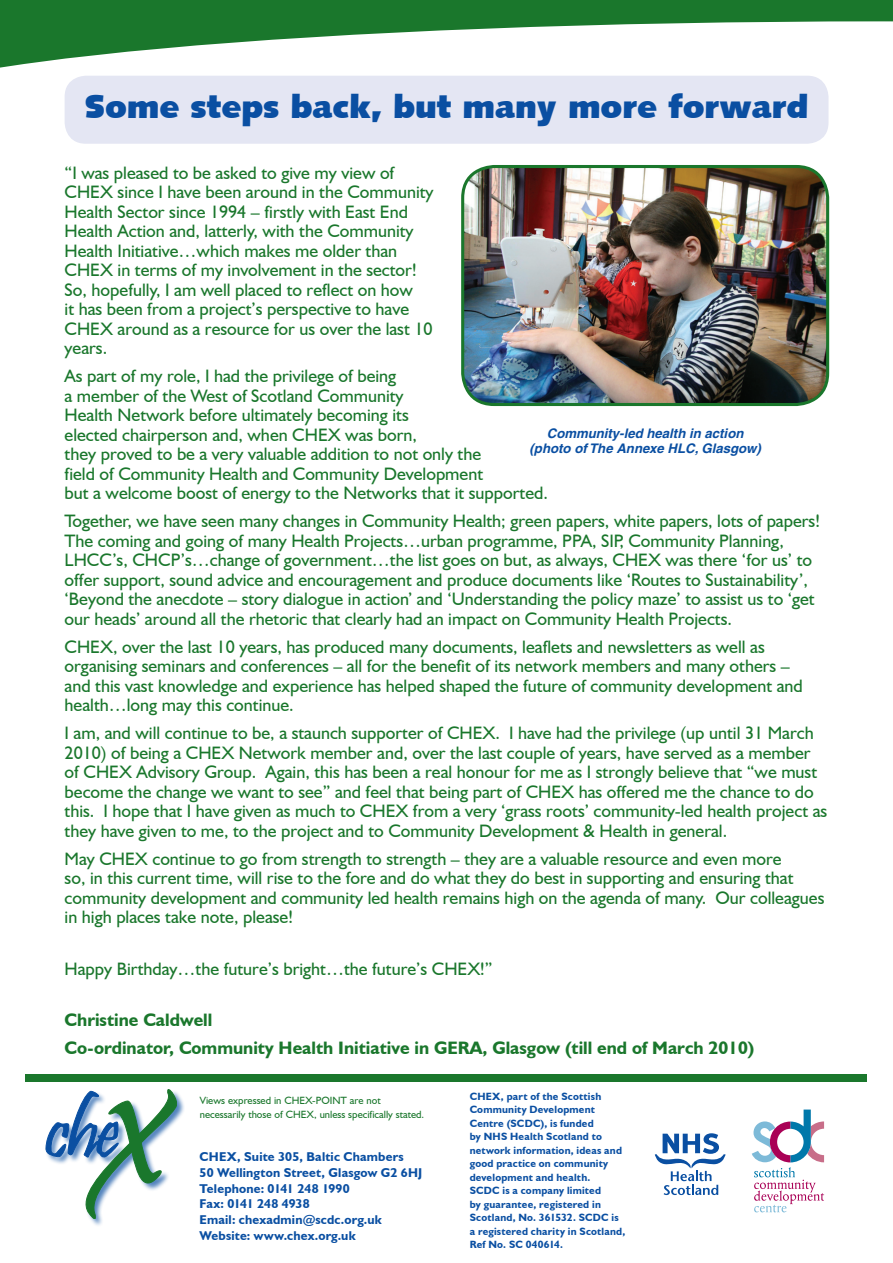
<style>
.page{position:relative;width:893px;height:1263px;background:#fff}
.page>*{position:absolute;margin:0;border:0;box-sizing:border-box;transform-origin:0 0}
.t1{font:33px "Humanist 531 BT Ultra Black A";color:#0a4fa2}
.t2{font:18px/19.5px "Humanist 521 BT";color:#1a772c}
.t3{font:700 18px/28px "Humanist 521 BT";color:#1a772c}
.t4{font:italic 700 13.2px/15.9px "Helvetica";color:#0a4fa2;text-align:center}
.t5{font:700 12.75px/15.8px "Humanist 521 BT";letter-spacing:.015em;color:#0a4fa2}
.t6{font:700 10.5px/13.5px "Humanist 521 BT";letter-spacing:.02em;color:#0a4fa2}
.t7{font:10.5px/13.5px "Humanist 521 BT";color:#1a772c}
</style>
<div class="page">
<div style="left:0;top:0;width:893px;height:77px;background:#1a772c"></div>
<svg style="left:0;top:21px;width:892px;height:56px;fill:#fff"></svg>
<hr style="left:892px;top:0;width:1px;height:247px;background:#1a772c">
<div style="left:26px;top:1075px;width:841px;height:7px;background:#1a772c"></div>
<svg style="left:655px;top:1133px;width:70px;height:62px"></svg>
<div style="left:45px;top:1089px;width:140px;height:138px;background:#0a4fa2;opacity:.7"></div>
<svg style="left:46px;top:1089px;width:131px;height:130px"></svg>
<svg style="left:752px;top:1109px;width:72px;height:103px"></svg>
<div style="left:65px;top:76px;width:763px;height:68px;background:#e4e6f3;border-radius:21px"></div>
<img style="left:464px;top:166px;width:364px;height:238px">
<div style="left:461px;top:165px;width:368px;height:241px;border:3px solid #1a772c;border-radius:31px"></div>
<p class="t1" style="left:85px;top:86px;width:725px">Some steps back, but many more forward</p>
<p class="t2" style="left:65px;top:162px;width:370px">“I was pleased to be asked to give my view of CHEX since I have been around in the Community Health Sector since 1994 – firstly with East End Health Action and, latterly, with the Community Health Initiative…which makes me older than CHEX in terms of my involvement in the sector!<br>So, hopefully, I am well placed to reflect on how<br>it has been from a project’s perspective to have CHEX around as a resource for us over the last 10 years.</p>
<p class="t2" style="left:65px;top:366px;width:485px">As part of my role, I had the privilege of being<br>a member of the West of Scotland Community<br>Health Network before ultimately becoming its<br>elected chairperson and, when CHEX was born,<br>they proved to be a very valuable addition to not only the<br>field of Community Health and Community Development<br>but a welcome boost of energy to the Networks that it supported.</p>
<p class="t2" style="left:65px;top:511px;width:757px">Together, we have seen many changes in Community Health; green papers, white papers, lots of papers!<br>The coming and going of many Health Projects…urban programme, PPA, SIP, Community Planning, LHCC’s, CHCP’s…change of government…the list goes on but, as always, CHEX was there ‘for us’ to offer support, sound advice and encouragement and produce documents like ‘Routes to Sustainability’, ‘Beyond the anecdote – story dialogue in action’ and ‘Understanding the policy maze’ to assist us to ‘get our heads’ around all the rhetoric that clearly had an impact on Community Health Projects.</p>
<p class="t2" style="left:65px;top:636px;width:740px">CHEX, over the last 10 years, has produced many documents, leaflets and newsletters as well as organising seminars and conferences – all for the benefit of its network members and many others – and this vast knowledge and experience has helped shaped the future of community development and health…long may this continue.</p>
<p class="t2" style="left:65px;top:723px;width:764px">I am, and will continue to be, a staunch supporter of CHEX. I have had the privilege (up until 31 March 2010) of being a CHEX Network member and, over the last couple of years, have served as a member of CHEX Advisory Group. Again, this has been a real honour for me as I strongly believe that “we must become the change we want to see” and feel that being part of CHEX has offered me the chance to do this. I hope that I have given as much to CHEX from a very ‘grass roots’ community-led health project as they have given to me, to the project and to Community Development &amp; Health in general.</p>
<p class="t2" style="left:65px;top:848px;width:761px">May CHEX continue to go from strength to strength – they are a valuable resource and even more<br>so, in this current time, will rise to the fore and do what they do best in supporting and ensuring that community development and community led health remains high on the agenda of many. Our colleagues in high places take note, please!</p>
<p class="t2" style="left:65px;top:958px;width:429px">Happy Birthday…the future’s bright…the future’s CHEX!”</p>
<p class="t3" style="left:65px;top:1005px;width:691px">Christine Caldwell<br>Co-ordinator, Community Health Initiative in GERA, Glasgow (till end of March 2010)</p>
<p class="t4" style="left:530px;top:425px;width:233px">Community-led health in action (photo of The Annexe HLC, Glasgow)</p>
<p class="t7" style="left:200px;top:1094px;width:226px">Views expressed in CHEX-POINT are not necessarily those of CHEX, unless specifically stated.</p>
<p class="t5" style="left:200px;top:1148px;width:224px">CHEX, Suite 305, Baltic Chambers<br>50 Wellington Street, Glasgow G2 6HJ<br>Telephone: 0141 248 1990<br>Fax: 0141 248 4938<br>Email: chexadmin@scdc.org.uk<br>Website: www.chex.org.uk</p>
<p class="t6" style="left:470px;top:1089px;width:157px">CHEX, part of the Scottish<br>Community Development<br>Centre (SCDC), is funded<br>by NHS Health Scotland to network information, ideas and good practice on community development and health.<br>SCDC is a company limited<br>by guarantee, registered in<br>Scotland, No. 361532. SCDC is a registered charity in Scotland,<br>Ref No. SC 040614.</p>
</div>
